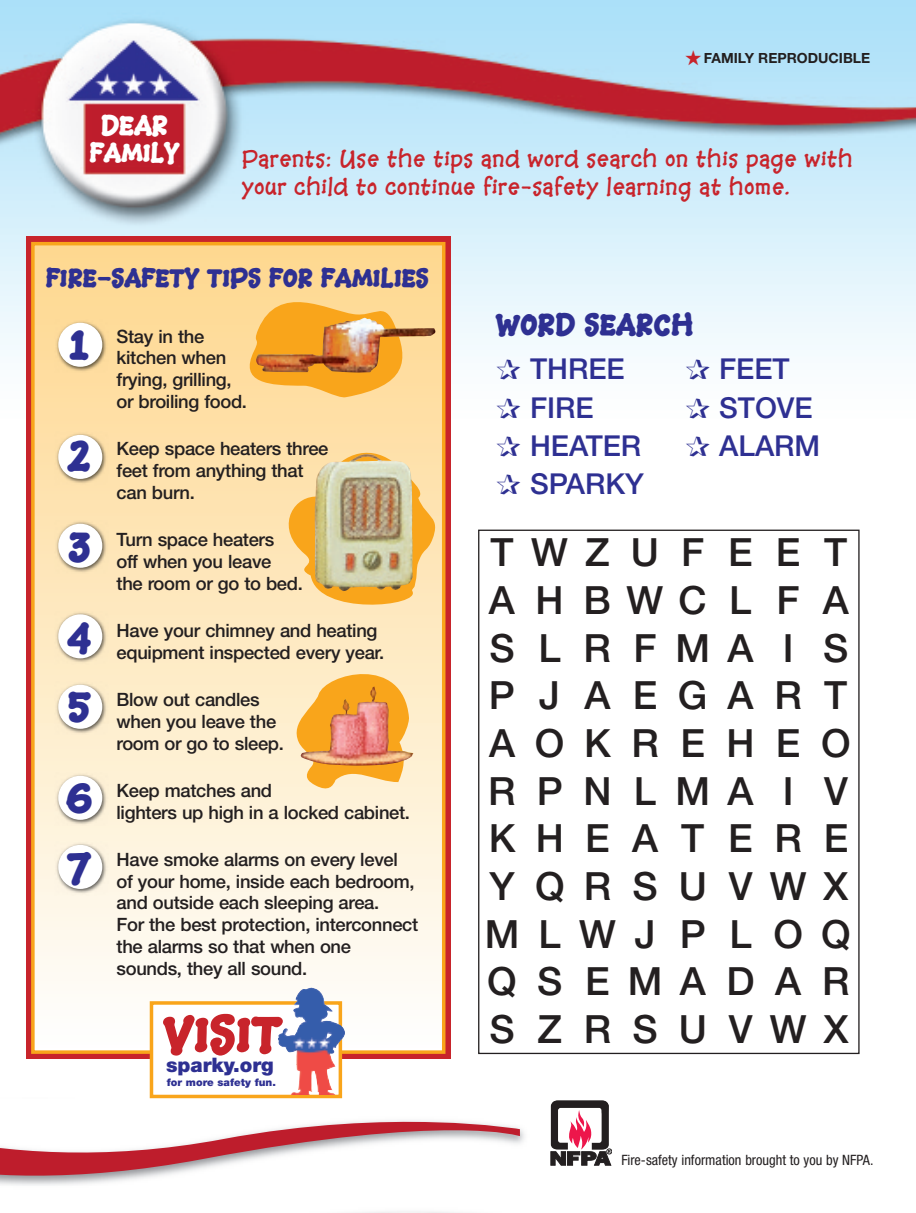
<style>
.page{position:relative;width:916px;height:1213px;background:#fff}
.page>*{position:absolute;margin:0;border:0;box-sizing:border-box;transform-origin:0 0}
.t1{font:51.62px "Baa Heavy KB";color:#c8242b}
.t2{font:500 39.02px/47.6px "Helvetica Neue";letter-spacing:.545em;color:#231f20}
.t3{font:29.75px "Baa Heavy KB";color:#2e3092}
.t4{font:500 28.88px "Helvetica Neue";color:#2e3092}
.t5{font:27.12px "Baa Heavy KB";color:#fff}
.t6{font:26.25px "Baa Heavy KB";letter-spacing:-.005em;color:#fff}
.t7{font:25.55px "Baa Heavy KB";color:#2e3092}
.t8{font:24.5px/28px "Baa Bold KA";letter-spacing:.035em;color:#c8242b}
.t9{font:900 19.95px "Helvetica Neue";color:#2e3092}
.t10{font:500 18.38px/21.9px "Helvetica Neue";letter-spacing:-.015em;color:#231f20}
.t11{font:condensed 14.35px "Helvetica Neue";color:#231f20}
.t12{font:700 14px "Helvetica Neue";color:#231f20}
.t13{font:900 10.5px "Helvetica Neue";color:#2e3092}
.s1{color:#c8242b}
.s2{font-size:28px}
.s3{font-family:"Baa Heavy KB";font-weight:400;font-size:39.55px;color:#2e3092}
</style>
<div class="page">
<img style="left:0;top:0;width:916px;height:643px">
<div style="left:26px;top:237px;width:425px;height:822px;background:#c8242b"></div>
<svg style="left:36px;top:247px;width:404px;height:802px"></svg>
<img style="left:55px;top:319px;width:53px;height:54px">
<div style="left:58px;top:323px;width:44px;height:44px;background:#fff;border-radius:50%"></div>
<img style="left:55px;top:432px;width:53px;height:53px">
<div style="left:58px;top:435px;width:44px;height:44px;background:#fff;border-radius:50%"></div>
<img style="left:55px;top:520px;width:53px;height:54px">
<div style="left:58px;top:524px;width:44px;height:44px;background:#fff;border-radius:50%"></div>
<img style="left:55px;top:611px;width:53px;height:53px">
<div style="left:58px;top:614px;width:44px;height:44px;background:#fff;border-radius:50%"></div>
<img style="left:55px;top:681px;width:53px;height:54px">
<div style="left:58px;top:685px;width:44px;height:44px;background:#fff;border-radius:50%"></div>
<img style="left:55px;top:772px;width:53px;height:54px">
<div style="left:58px;top:776px;width:44px;height:44px;background:#fff;border-radius:50%"></div>
<img style="left:55px;top:842px;width:53px;height:53px">
<div style="left:58px;top:845px;width:44px;height:44px;background:#fff;border-radius:50%"></div>
<div style="left:31px;top:242px;width:414px;height:812px;border:4px solid #f9a51b"></div>
<svg style="left:551px;top:1100px;width:61px;height:65px"></svg>
<svg style="left:0;top:1119px;width:520px;height:67px"></svg>
<svg style="left:362px;top:1211px;width:92px;height:2px"></svg>
<svg style="left:238px;top:282px;width:172px;height:117px"></svg>
<svg style="left:275px;top:445px;width:166px;height:172px"></svg>
<svg style="left:289px;top:653px;width:120px;height:139px"></svg>
<img style="left:301px;top:686px;width:112px;height:79px">
<div style="left:151px;top:1003px;width:189px;height:93px;background:#fff"></div>
<div style="left:150px;top:1001px;width:192px;height:97px;border:4px solid #f9a51b"></div>
<img style="left:293px;top:1028px;width:37px;height:42px">
<div style="left:479px;top:530px;width:380px;height:523px;background:#fff"></div>
<img style="left:315px;top:454px;width:98px;height:137px">
<img style="left:256px;top:317px;width:180px;height:56px">
<h3 class="t5" style="left:101px;top:108px;width:69px">DEAR</h3>
<h3 class="t6" style="left:90px;top:136px;width:91px">FAMILY</h3>
<p class="t12" style="left:685px;top:53px;width:187px"><span class="s1">★</span>FAMILY REPRODUCIBLE</p>
<h3 class="t8" style="left:242px;top:144px;width:612px">Parents: <span class="s2">U</span>se the tips and word search on this page with your child to continue fire-safety learning at home.</h3>
<h3 class="t7" style="left:46px;top:262px;width:384px">FIRE–SAFETY TIPS FOR FAMILIES</h3>
<p class="t10" style="left:116px;top:327px;width:132px;text-indent:-47px"><span class="s3">1</span> Stay in the kitchen when frying, grilling, or broiling food.</p>
<p class="t10" style="left:116px;top:439px;width:213px;text-indent:-49px"><span class="s3">2</span> Keep space heaters three feet from anything that can burn.</p>
<p class="t10" style="left:116px;top:530px;width:188px;text-indent:-49px"><span class="s3">3</span> Turn space heaters<br>off when you leave<br>the room or go to bed.</p>
<p class="t10" style="left:116px;top:621px;width:269px;text-indent:-50px"><span class="s3">4</span> Have your chimney and heating equipment inspected every year.</p>
<p class="t10" style="left:116px;top:690px;width:169px;text-indent:-49px"><span class="s3">5</span> Blow out candles when you leave the room or go to sleep.</p>
<p class="t10" style="left:116px;top:781px;width:295px;text-indent:-51px"><span class="s3">6</span> Keep matches and<br>lighters up high in a locked cabinet.</p>
<p class="t10" style="left:116px;top:850px;width:303px;text-indent:-49px"><span class="s3">7</span> Have smoke alarms on every level of your home, inside each bedroom, and outside each sleeping area.<br>For the best protection, interconnect the alarms so that when one sounds, they all sound.</p>
<h1 class="t1" style="left:163px;top:1002px;width:120px">VISIT</h1>
<p class="t9" style="left:166px;top:1057px;width:109px">sparky.org</p>
<p class="t13" style="left:167px;top:1078px;width:111px">for more safety fun.</p>
<h3 class="t3" style="left:496px;top:307px;width:199px">WORD SEARCH</h3>
<h3 class="t4" style="left:496px;top:358px;width:130px">✰ THREE</h3>
<h3 class="t4" style="left:685px;top:358px;width:106px">✰ FEET</h3>
<h3 class="t4" style="left:496px;top:397px;width:99px">✰ FIRE</h3>
<h3 class="t4" style="left:685px;top:397px;width:129px">✰ STOVE</h3>
<h3 class="t4" style="left:496px;top:435px;width:147px">✰ HEATER</h3>
<h3 class="t4" style="left:685px;top:435px;width:137px">✰ ALARM</h3>
<h3 class="t4" style="left:496px;top:474px;width:149px">✰ SPARKY</h3>
<h2 class="t2" style="left:485px;top:532px;width:367px">TWZUFEET<br>AHBWCL FA<br>SLRFMA I S<br>PJAEGART<br>AOKREHEO<br>RPNLMA I V<br>KHEATERE<br>Y<br>M</h2>
<h2 class="t2" style="left:535px;top:866px;width:31px">Q<br>L</h2>
<h2 class="t2" style="left:579px;top:866px;width:38px">R<br>W</h2>
<h2 class="t2" style="left:632px;top:866px;width:27px">S<br>J</h2>
<h2 class="t2" style="left:679px;top:866px;width:30px">U<br>P</h2>
<h2 class="t2" style="left:728px;top:866px;width:121px">V W X<br>L</h2>
<h2 class="t2" style="left:487px;top:913px;width:365px;text-align:justify;text-indent:334px">Q QSEMADAR SZRSUVWX</h2>
<h2 class="t2" style="left:773px;top:913px;width:31px">O</h2>
<p class="t11" style="left:621px;top:1155px;width:253px">Fire-safety information brought to you by NFPA.</p>
</div>
